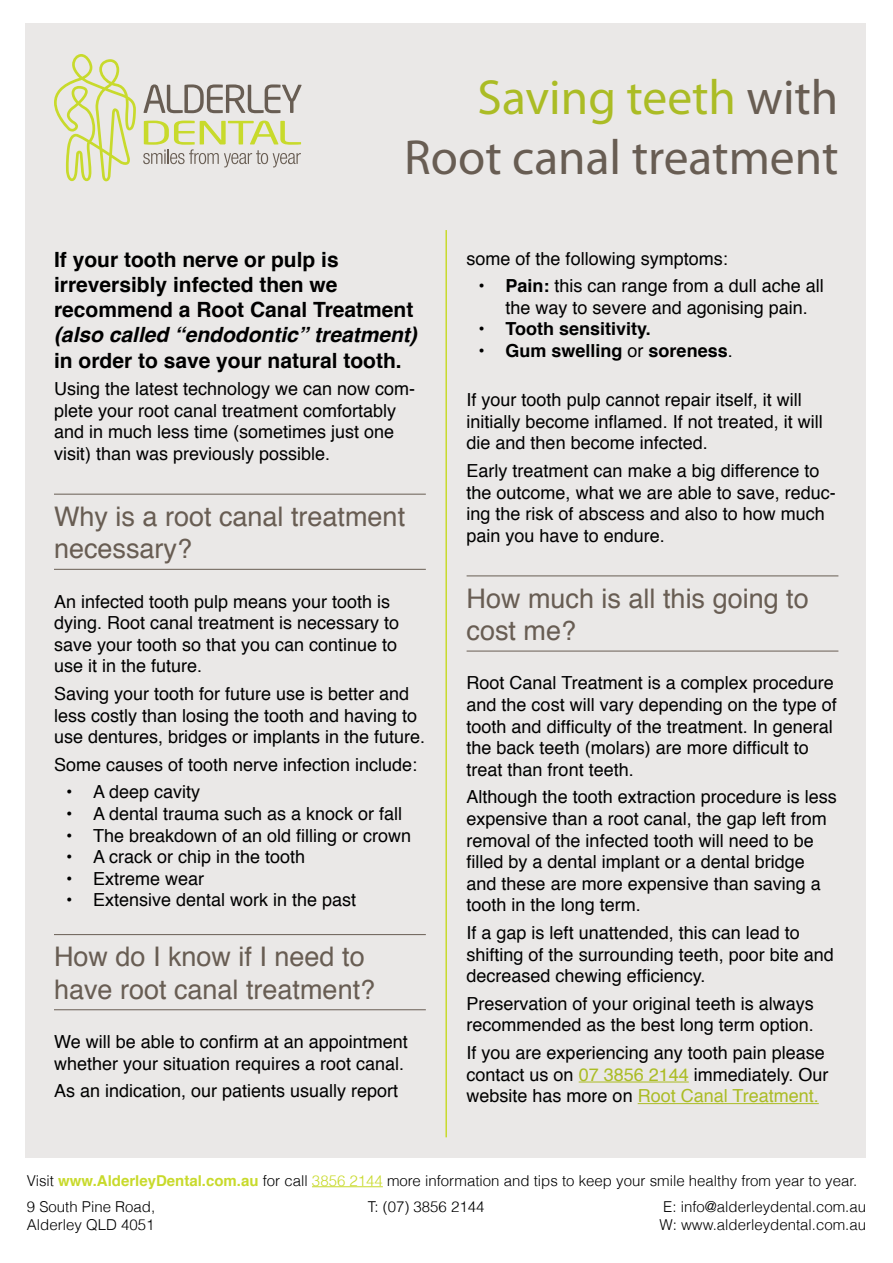
<style>
.page{position:relative;width:893px;height:1263px;background:#fff}
.page>*{position:absolute;margin:0;border:0;box-sizing:border-box;transform-origin:0 0}
.t1{font:49.5px/59.4px "Myriad Pro";color:#685d53;text-align:right}
.t2{font:27px/32.4px "Helvetica";color:#685d53}
.t3{font:700 21px/25.2px "Helvetica";color:#000}
.t4{font:italic 700 21px "Helvetica";color:#000}
.t5{font:18px/21.6px "Helvetica";color:#000}
.t6{font:700 18px "Helvetica";color:#000}
.t7{font:300 15px/26px "Helvetica";color:#000}
.s1{color:#abbc25}
.s2{font-weight:700}
.s3{font-weight:400}
.s4{font-weight:700;color:#c8da2c}
.s5{color:#c8da2c}
</style>
<div class="page">
<div style="left:25px;top:23px;width:841px;height:1134px;background:#eae8e7"></div>
<svg style="left:144px;top:84px;width:158px;height:29px"></svg>
<svg style="left:143px;top:121px;width:158px;height:46px"></svg>
<svg style="left:54px;top:54px;width:82px;height:127px"></svg>
<hr style="left:54px;top:494px;width:372px;height:1px;background:#685d53">
<hr style="left:54px;top:569px;width:372px;height:1px;background:#685d53">
<hr style="left:54px;top:934px;width:372px;height:1px;background:#685d53">
<hr style="left:54px;top:1009px;width:372px;height:1px;background:#685d53">
<hr style="left:467px;top:575px;width:371px;height:1px;background:#685d53">
<hr style="left:467px;top:651px;width:371px;height:1px;background:#685d53">
<hr style="left:579px;top:1081px;width:110px;height:1px;background:#abbc25">
<hr style="left:638px;top:1103px;width:181px;height:1px;background:#abbc25">
<hr style="left:445px;top:230px;width:2px;height:907px;background:#c8da2c">
<hr style="left:312px;top:1186px;width:71px;height:1px;background:#c8da2c">
<h1 class="t1" style="left:404px;top:67px;width:436px"><span class="s1">Saving teeth</span> with<br>Root canal treatment</h1>
<p class="t3" style="left:54px;top:247px;width:361px">If your tooth nerve or pulp is irreversibly infected then we recommend a Root Canal Treatment</p>
<p class="t4" style="left:54px;top:318px;width:364px">(also called “endodontic” treatment)</p>
<p class="t3" style="left:54px;top:348px;width:349px">in order to save your natural tooth.</p>
<p class="t5" style="left:54px;top:379px;width:363px">Using the latest technology we can now com&shy;plete your root canal treatment comfortably and in much less time (sometimes just one visit) than was previously possible.</p>
<h2 class="t2" style="left:54px;top:501px;width:353px">Why is a root canal treatment necessary?</h2>
<p class="t5" style="left:54px;top:591px;width:347px">An infected tooth pulp means your tooth is dying. Root canal treatment is necessary to save your tooth so that you can continue to use it in the future.</p>
<p class="t5" style="left:54px;top:683px;width:373px">Saving your tooth for future use is better and less costly than losing the tooth and having to use dentures, bridges or implants in the future.</p>
<p class="t5" style="left:54px;top:754px;width:365px">Some causes of tooth nerve infection include:</p>
<p class="t5" style="left:66px;top:782px;width:136px">• A deep cavity</p>
<p class="t5" style="left:66px;top:803px;width:338px">• A dental trauma such as a knock or fall</p>
<p class="t5" style="left:66px;top:825px;width:347px">• The breakdown of an old filling or crown</p>
<p class="t5" style="left:66px;top:847px;width:241px">• A crack or chip in the tooth</p>
<p class="t5" style="left:66px;top:868px;width:140px">• Extreme wear</p>
<p class="t5" style="left:66px;top:890px;width:292px">• Extensive dental work in the past</p>
<h2 class="t2" style="left:54px;top:942px;width:323px">How do I know if I need to have root canal treatment?</h2>
<p class="t5" style="left:54px;top:1031px;width:355px">We will be able to confirm at an appointment whether your situation requires a root canal.</p>
<p class="t5" style="left:54px;top:1081px;width:346px">As an indication, our patients usually report</p>
<p class="t5" style="left:467px;top:248px;width:263px">some of the following symptoms:</p>
<p class="t5" style="left:506px;top:276px;width:320px;text-indent:-27px"><span class="s2">• Pain:</span> this can range from a dull ache all the way to severe and agonising pain.</p>
<p class="t6" style="left:479px;top:314px;width:174px">• Tooth sensitivity.</p>
<p class="t6" style="left:479px;top:336px;width:256px">• Gum swelling <span class="s3">or</span> soreness<span class="s3">.</span></p>
<p class="t5" style="left:467px;top:390px;width:358px">If your tooth pulp cannot repair itself, it will initially become inflamed. If not treated, it will die and then become infected.</p>
<p class="t5" style="left:467px;top:460px;width:371px">Early treatment can make a big difference to the outcome, what we are able to save, reduc&shy;ing the risk of abscess and also to how much pain you have to endure.</p>
<h2 class="t2" style="left:467px;top:583px;width:344px">How much is all this going to cost me?</h2>
<p class="t5" style="left:467px;top:673px;width:372px">Root Canal Treatment is a complex procedure and the cost will vary depending on the type of tooth and difficulty of the treatment. In general the back teeth (molars) are more difficult to treat than front teeth.</p>
<p class="t5" style="left:467px;top:787px;width:372px">Although the tooth extraction procedure is less expensive than a root canal, the gap left from removal of the infected tooth will need to be filled by a dental implant or a dental bridge and these are more expensive than saving a tooth in the long term.</p>
<p class="t5" style="left:467px;top:922px;width:369px">If a gap is left unattended, this can lead to shifting of the surrounding teeth, poor bite and decreased chewing efficiency.</p>
<p class="t5" style="left:467px;top:993px;width:349px">Preservation of your original teeth is always recommended as the best long term option.</p>
<p class="t5" style="left:467px;top:1042px;width:363px">If you are experiencing any tooth pain please contact us on <span class="s1">07 3856 2144</span> immediately. Our website has more on <span class="s1">Root Canal Treatment.</span></p>
<p class="t7" style="left:27px;top:1166px;width:832px">Visit <span class="s4">www.AlderleyDental.com.au</span> for call <span class="s5">3856 2144</span> more information and tips to keep your smile healthy from year to year.<br>9 South Pine Road,</p>
<p class="t7" style="left:27px;top:1210px;width:129px">Alderley QLD 4051</p>
<p class="t7" style="left:368px;top:1192px;width:118px">T: (07) 3856 2144</p>
<p class="t7" style="left:660px;top:1196px;width:208px;line-height:18px">E: info@alderleydental.com.au<br>W: www.alderleydental.com.au</p>
</div>
